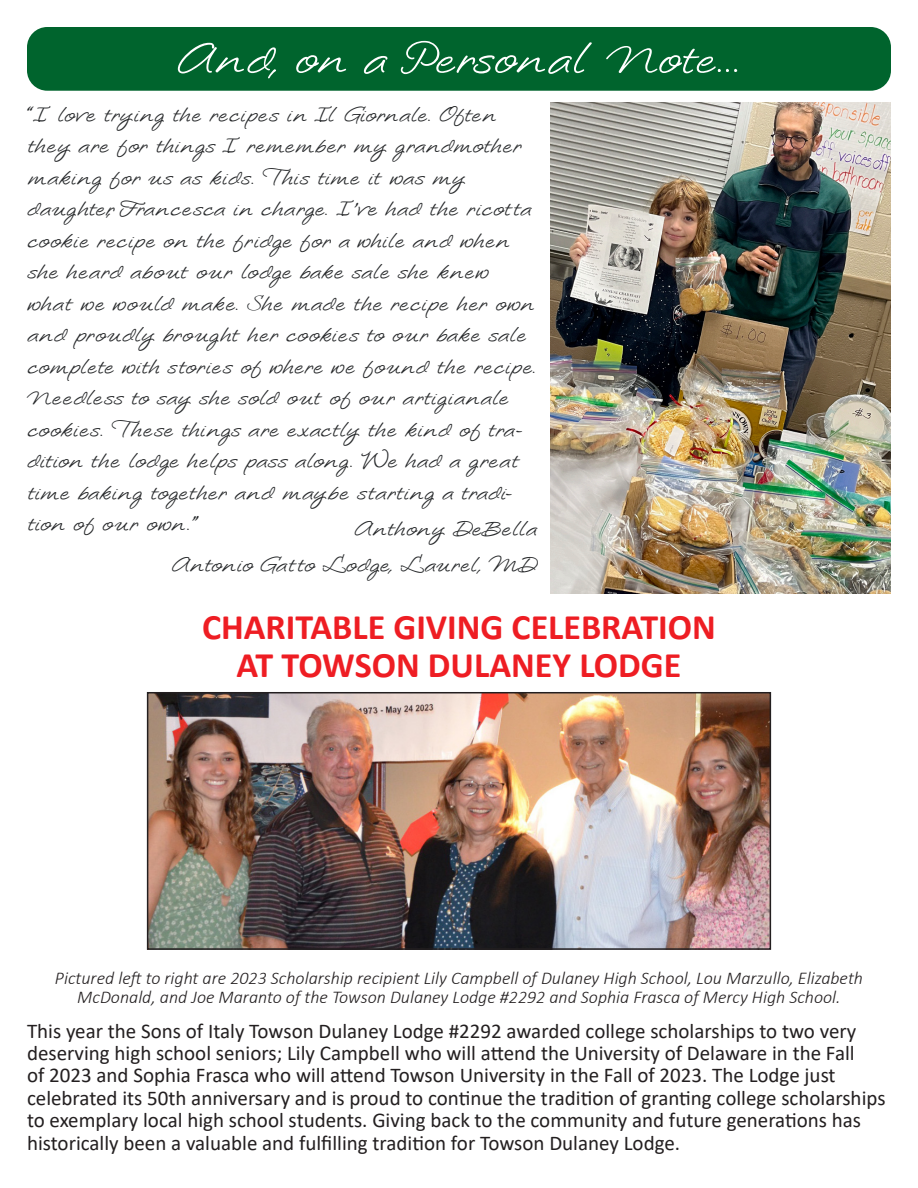
<style>
.page{position:relative;width:918px;height:1188px;background:#fff}
.page>*{position:absolute;margin:0;border:0;box-sizing:border-box;transform-origin:0 0}
.t1{font:63px "Loosie Script";color:#fff}
.t2{font:700 36px/38.4px "Calibri";color:#ee1d23;text-align:center}
.t3{font:30px/31.5px "Loosie Script";color:#26282a}
.t4{font:21px/22.4px "Calibri";color:#231f20}
.t5{font:italic 300 18px/19.2px "Calibri";color:#231f20;text-align:center}
</style>
<div class="page">
<img style="left:550px;top:102px;width:341px;height:491px">
<div style="left:27px;top:27px;width:864px;height:64px;background:#00642d;border-radius:20px"></div>
<img style="left:150px;top:695px;width:618px;height:252px">
<div style="left:147px;top:692px;width:624px;height:258px;border:2px solid #231f20"></div>
<p class="t1" style="left:177px;top:33px;width:565px">And, on a Personal Note...</p>
<p class="t3" style="left:27px;top:101px;width:511px">“I love trying the recipes in Il Giornale. Often they are for things I remember my grandmother making for us as kids. This time it was my daughter, Francesca in charge. I’ve had the ricotta cookie recipe on the fridge for a while and when she heard about our lodge bake sale she knew what we would make. She made the recipe her own and proudly brought her cookies to our bake sale complete with stories of where we found the recipe.<br>Needless to say she sold out of our artigianale cookies. These things are exactly the kind of tra&shy;dition the lodge helps pass along. We had a great time baking together and maybe starting a tradi&shy;tion of our own.”</p>
<p class="t3" style="left:354px;top:515px;width:184px">Anthony DeBella</p>
<p class="t3" style="left:172px;top:551px;width:366px">Antonio Gatto Lodge, Laurel, MD</p>
<p class="t2" style="left:202px;top:607px;width:515px">CHARITABLE GIVING CELEBRATION<br>AT TOWSON DULANEY LODGE</p>
<p class="t5" style="left:55px;top:968px;width:810px">Pictured left to right are 2023 Scholarship recipient Lily Campbell of Dulaney High School, Lou Marzullo, Elizabeth<br>McDonald, and Joe Maranto of the Towson Dulaney Lodge #2292 and Sophia Frasca of Mercy High School.</p>
<p class="t4" style="left:27px;top:1019px;width:860px">This year the Sons of Italy Towson Dulaney Lodge #2292 awarded college scholarships to two very deserving high school seniors; Lily Campbell who will attend the University of Delaware in the Fall<br>of 2023 and Sophia Frasca who will attend Towson University in the Fall of 2023. The Lodge just celebrated its 50th anniversary and is proud to continue the tradition of granting college scholarships to exemplary local high school students. Giving back to the community and future generations has historically been a valuable and fulfilling tradition for Towson Dulaney Lodge.</p>
</div>
